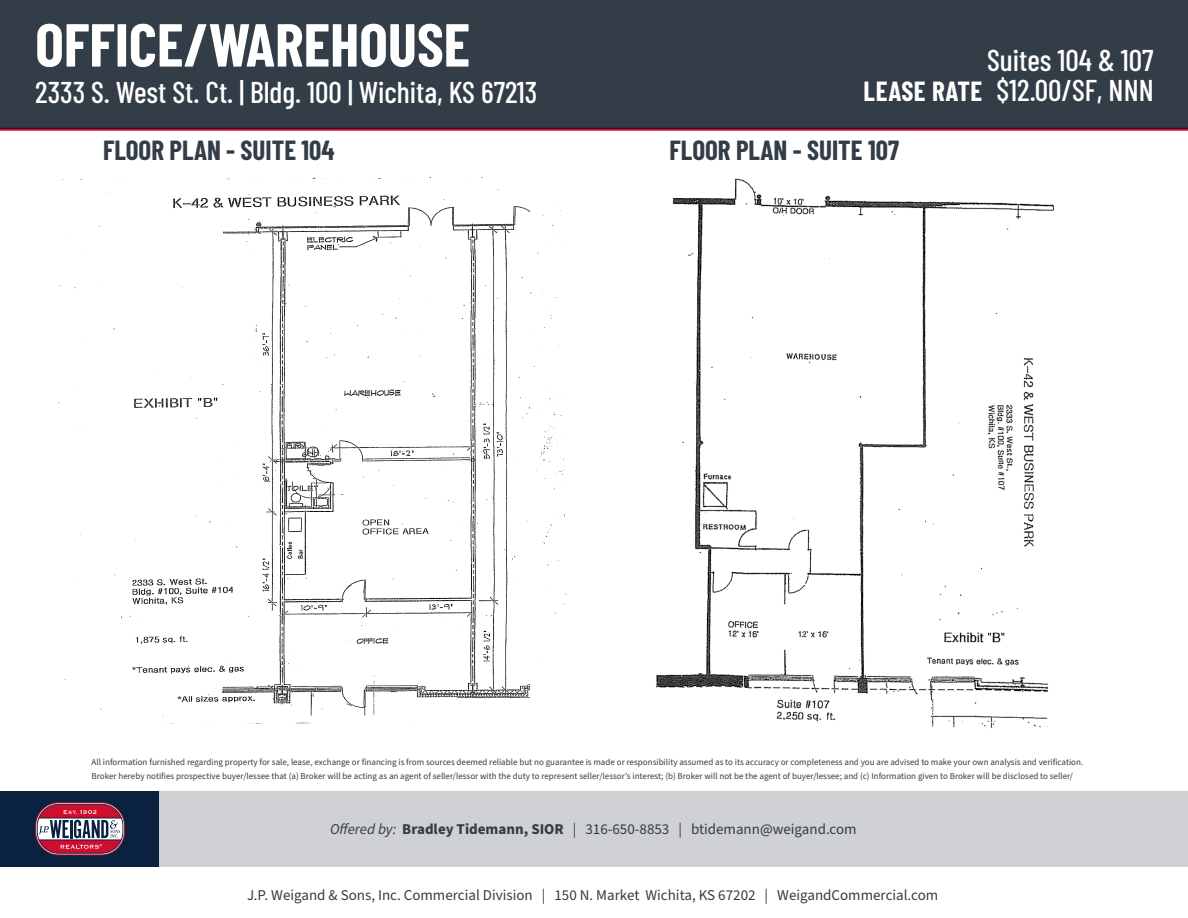
<style>
.page{position:relative;width:1188px;height:918px;background:#fff}
.page>*{position:absolute;margin:0;border:0;box-sizing:border-box;transform-origin:0 0}
.t1{font:700 60.6px "Barlow Condensed";color:#fff}
.t2{font:500 30px/30px "Barlow Condensed";color:#fff;text-align:right}
.t3{font:700 27px "Barlow Condensed";color:#333d47}
.t4{font:15px "Source Sans Pro";color:#333d47}
.t5{font:9px/13.5px "Source Sans Pro";color:#333d47}
.s1{font-weight:700;font-size:27px}
.s2{font-style:italic}
.s3{font-weight:700}
</style>
<div class="page">
<img style="left:58px;top:177px;width:509px;height:547px">
<img style="left:656px;top:178px;width:399px;height:550px">
<hr style="left:0;top:128px;width:1188px;height:3px;background:#cf0d2e">
<div style="left:0;top:791px;width:160px;height:76px;background:#0a2140"></div>
<svg style="left:35px;top:802px;width:90px;height:53px"></svg>
<svg style="left:37px;top:804px;width:86px;height:50px"></svg>
<div style="left:160px;top:791px;width:1028px;height:76px;background:#cfd1d4"></div>
<div style="left:0;top:0;width:1188px;height:129px;background:#333d47"></div>
<h1 class="t1" style="left:35px;top:2px;width:436px">OFFICE/WAREHOUSE</h1>
<h2 class="t2" style="left:35px;top:75px;width:504px">2333 S. West St. Ct. | Bldg. 100 | Wichita, KS 67213</h2>
<h2 class="t2" style="left:864px;top:43px;width:292px">Suites 104 &amp; 107<br><span class="s1">LEASE RATE</span> $12.00/SF, NNN</h2>
<h3 class="t3" style="left:103px;top:131px;width:233px">FLOOR PLAN - SUITE 104</h3>
<h3 class="t3" style="left:670px;top:131px;width:231px">FLOOR PLAN - SUITE 107</h3>
<p class="t5" style="left:92px;top:756px;width:993px">All information furnished regarding property for sale, lease, exchange or financing is from sources deemed reliable but no guarantee is made or responsibility assumed as to its accuracy or completeness and you are advised to make your own analysis and verification.<br>Broker hereby notifies prospective buyer/lessee that (a) Broker will be acting as an agent of seller/lessor with the duty to represent seller/lessor’s interest; (b) Broker will not be the agent of buyer/lessee; and (c) Information given to Broker will be disclosed to seller/</p>
<h3 class="t4" style="left:330px;top:819px;width:528px"><span class="s2">Offered by:</span> <span class="s3">Bradley Tidemann, SIOR</span> | 316-650-8853 | btidemann@weigand.com</h3>
<h3 class="t4" style="left:247px;top:885px;width:693px">J.P. Weigand &amp; Sons, Inc. Commercial Division | 150 N. Market Wichita, KS 67202 | WeigandCommercial.com</h3>
</div>
